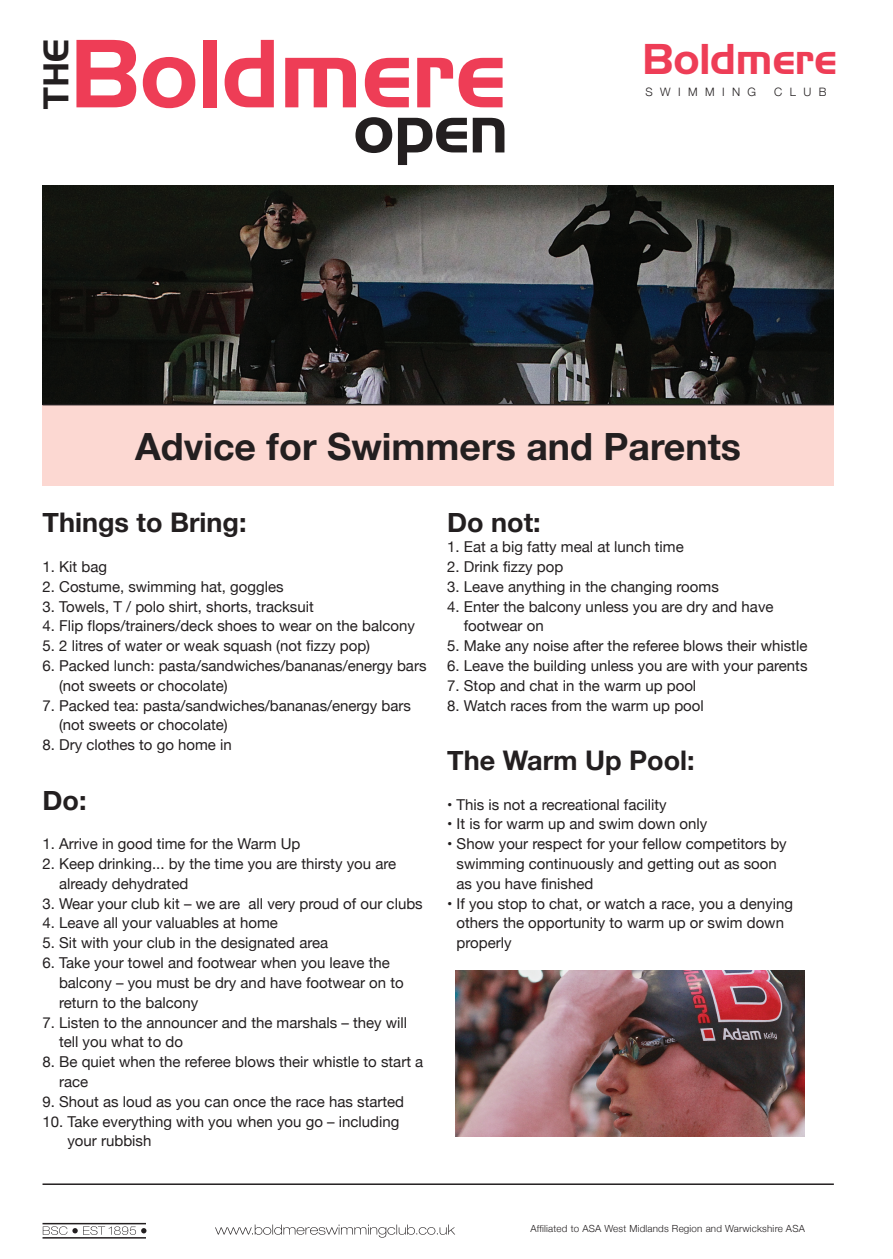
<style>
.page{position:relative;width:893px;height:1259px;background:#fff}
.page>*{position:absolute;margin:0;border:0;box-sizing:border-box;transform-origin:0 0}
.t1{font:93.9px "Handel Gothic BT";color:#ee3d56}
.t2{font:65.85px "Handel Gothic BT";color:#231f20}
.t3{font:41.85px "Handel Gothic BT";color:#ee3d56}
.t4{font:700 37.5px "Helvetica Neue";color:#231f20}
.t5{font:34.8px "Handel Gothic BT";color:#231f20}
.t6{font:700 27px "Helvetica Neue";color:#231f20}
.t7{font:15px/19.8px "Helvetica Neue";color:#231f20}
.t8{font:300 11.55px "Helvetica Neue";letter-spacing:.64em;color:#231f20}
.t9{font:300 9.75px "Helvetica Neue";letter-spacing:.02em;color:#231f20}
</style>
<div class="page">
<img style="left:42px;top:186px;width:791px;height:218px">
<div style="left:42px;top:405px;width:791px;height:80px;background:#fcd8d2"></div>
<svg style="left:215px;top:1224px;width:240px;height:13px"></svg>
<hr style="left:42px;top:1222px;width:104px;height:2px;background:#231f20">
<hr style="left:42px;top:1237px;width:104px;height:1px;background:#231f20">
<svg style="left:43px;top:1226px;width:103px;height:8px"></svg>
<hr style="left:42px;top:404px;width:791px;height:1px;background:#231f20">
<hr style="left:42px;top:1183px;width:791px;height:1px;background:#231f20">
<img style="left:455px;top:971px;width:349px;height:165px">
<h1 class="t1" style="left:69px;top:20px;width:437px">Boldmere</h1>
<h2 class="t2" style="left:354px;top:91px;width:156px">open</h2>
<h3 class="t5" style="left:36px;top:109px;width:72px;rotate:-90deg">THE</h3>
<h3 class="t3" style="left:642px;top:35px;width:196px">Boldmere</h3>
<p class="t8" style="left:645px;top:85px;width:112px">SWIMMING</p>
<p class="t8" style="left:774px;top:85px;width:54px">CLUB</p>
<h3 class="t4" style="left:135px;top:423px;width:607px">Advice for Swimmers and Parents</h3>
<h3 class="t6" style="left:42px;top:506px;width:205px">Things to Bring:</h3>
<p class="t7" style="left:42px;top:556px;width:66px">1. Kit bag</p>
<p class="t7" style="left:42px;top:576px;width:242px">2. Costume, swimming hat, goggles</p>
<p class="t7" style="left:42px;top:596px;width:273px">3. Towels, T / polo shirt, shorts, tracksuit</p>
<p class="t7" style="left:42px;top:616px;width:374px">4. Flip flops/trainers/deck shoes to wear on the balcony</p>
<p class="t7" style="left:42px;top:635px;width:329px">5. 2 litres of water or weak squash (not fizzy pop)</p>
<p class="t7" style="left:59px;top:655px;width:369px;text-indent:-17px">6. Packed lunch: pasta/sandwiches/bananas/energy bars (not sweets or chocolate)</p>
<p class="t7" style="left:59px;top:695px;width:353px;text-indent:-17px">7. Packed tea: pasta/sandwiches/bananas/energy bars (not sweets or chocolate)</p>
<p class="t7" style="left:42px;top:734px;width:191px">8. Dry clothes to go home in</p>
<h3 class="t6" style="left:42px;top:783px;width:46px">Do:</h3>
<p class="t7" style="left:42px;top:833px;width:259px">1. Arrive in good time for the Warm Up</p>
<p class="t7" style="left:59px;top:853px;width:338px;text-indent:-17px">2. Keep drinking... by the time you are thirsty you are already dehydrated</p>
<p class="t7" style="left:42px;top:893px;width:382px">3. Wear your club kit – we are all very proud of our clubs</p>
<p class="t7" style="left:42px;top:913px;width:237px">4. Leave all your valuables at home</p>
<p class="t7" style="left:42px;top:932px;width:287px">5. Sit with your club in the designated area</p>
<p class="t7" style="left:59px;top:952px;width:346px;text-indent:-17px">6. Take your towel and footwear when you leave the balcony – you must be dry and have footwear on to return to the balcony</p>
<p class="t7" style="left:59px;top:1012px;width:350px;text-indent:-16px">7. Listen to the announcer and the marshals – they will tell you what to do</p>
<p class="t7" style="left:59px;top:1051px;width:366px;text-indent:-16px">8. Be quiet when the referee blows their whistle to start a race</p>
<p class="t7" style="left:42px;top:1091px;width:363px">9. Shout as loud as you can once the race has started</p>
<p class="t7" style="left:67px;top:1111px;width:333px;text-indent:-25px">10. Take everything with you when you go – including your rubbish</p>
<h3 class="t6" style="left:447px;top:506px;width:95px">Do not:</h3>
<p class="t7" style="left:447px;top:536px;width:238px">1. Eat a big fatty meal at lunch time</p>
<p class="t7" style="left:447px;top:556px;width:118px">2. Drink fizzy pop</p>
<p class="t7" style="left:447px;top:576px;width:273px">3. Leave anything in the changing rooms</p>
<p class="t7" style="left:463px;top:596px;width:311px;text-indent:-17px">4. Enter the balcony unless you are dry and have footwear on</p>
<p class="t7" style="left:447px;top:635px;width:362px">5. Make any noise after the referee blows their whistle</p>
<p class="t7" style="left:447px;top:655px;width:362px">6. Leave the building unless you are with your parents</p>
<p class="t7" style="left:447px;top:675px;width:250px">7. Stop and chat in the warm up pool</p>
<p class="t7" style="left:447px;top:695px;width:258px">8. Watch races from the warm up pool</p>
<h3 class="t6" style="left:447px;top:743px;width:249px">The Warm Up Pool:</h3>
<p class="t7" style="left:447px;top:794px;width:221px">• This is not a recreational facility</p>
<p class="t7" style="left:447px;top:814px;width:261px">• It is for warm up and swim down only</p>
<p class="t7" style="left:456px;top:833px;width:332px;text-indent:-9px">• Show your respect for your fellow competitors by swimming continuously and getting out as soon as you have finished</p>
<p class="t7" style="left:456px;top:893px;width:338px;text-indent:-9px">• If you stop to chat, or watch a race, you a denying others the opportunity to warm up or swim down properly</p>
<p class="t9" style="left:530px;top:1222px;width:276px">Affiliated to ASA West Midlands Region and Warwickshire ASA</p>
</div>
